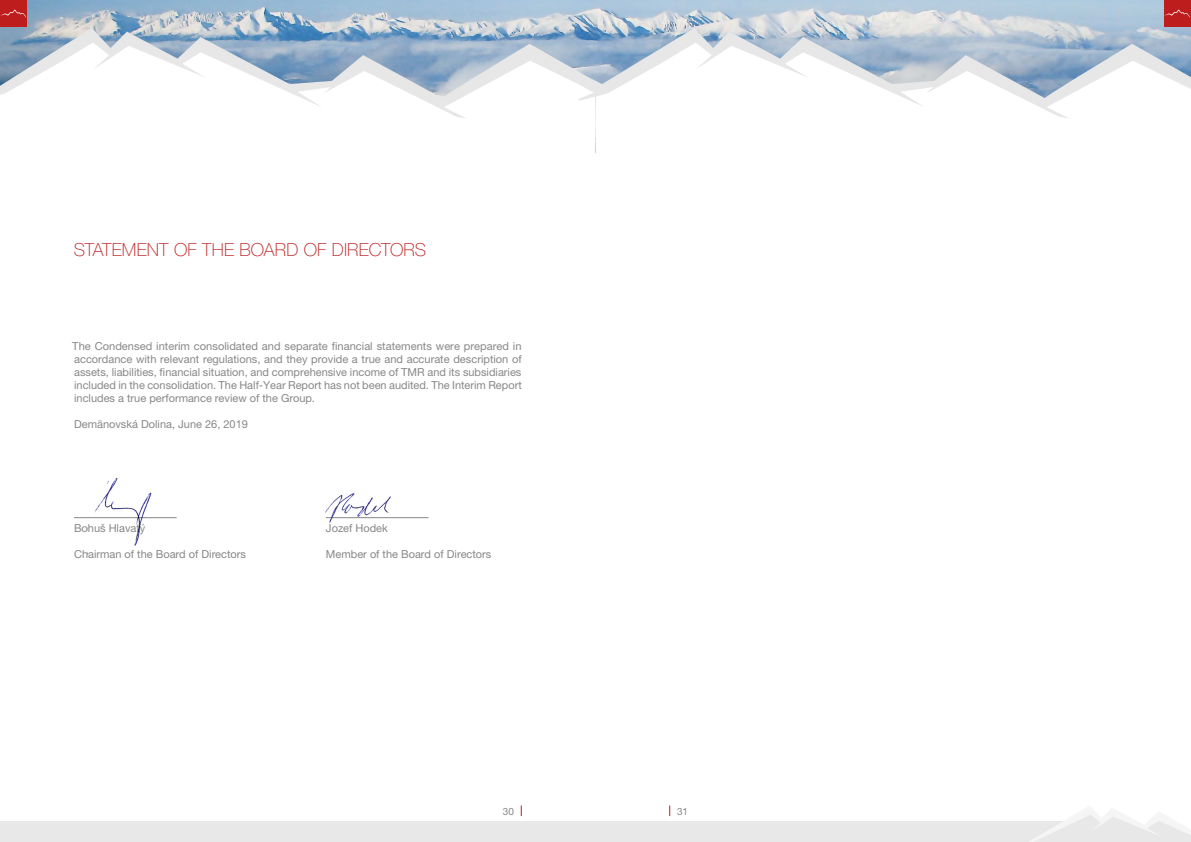
<style>
.page{position:relative;width:1191px;height:842px;background:#fff}
.page>*{position:absolute;margin:0;border:0;box-sizing:border-box;transform-origin:0 0}
.t1{font:100 18px "Helvetica Neue LT Pro";letter-spacing:.01em;color:#bd1d1d}
.t2{font:11px/13px "Helvetica Neue LT Pro";color:#878787;text-align:justify}
.t3{font:10px "Helvetica Neue LT Pro";color:#878787}
</style>
<div class="page">
<img style="left:0;top:0;width:1191px;height:28px">
<svg style="left:0;top:28px;width:1191px;height:91px"></svg>
<div style="left:1163px;top:0;width:28px;height:27px;background:#bd1d1d"></div>
<svg style="left:1164px;top:10px;width:26px;height:8px"></svg>
<div style="left:0;top:0;width:27px;height:27px;background:#bd1d1d"></div>
<svg style="left:1px;top:10px;width:25px;height:8px"></svg>
<div style="left:0;top:821px;width:1069px;height:21px;background:#e8e8e8"></div>
<svg style="left:1030px;top:814px;width:161px;height:28px"></svg>
<hr style="left:74px;top:517px;width:103px;height:1px;background:#878787">
<hr style="left:326px;top:517px;width:102px;height:1px;background:#878787">
<img style="left:88px;top:478px;width:71px;height:68px">
<img style="left:325px;top:493px;width:73px;height:30px">
<h1 class="t1" style="left:74px;top:239px;width:354px">STATEMENT OF THE BOARD OF DIRECTORS</h1>
<p class="t2" style="left:72px;top:339px;width:451px">The Condensed interim consolidated and separate financial statements were prepared in accordance with relevant regulations, and they provide a true and accurate description of assets, liabilities, financial situation, and comprehensive income of TMR and its subsidiaries included in the consolidation. The Half-Year Report has not been audited. The Interim Report includes a true performance review of the Group.</p>
<p class="t2" style="left:74px;top:417px;width:175px">Demänovská Dolina, June 26, 2019</p>
<p class="t2" style="left:74px;top:521px;width:73px">Bohuš Hlavatý</p>
<p class="t2" style="left:326px;top:521px;width:63px">Jozef Hodek</p>
<p class="t2" style="left:74px;top:547px;width:173px">Chairman of the Board of Directors</p>
<p class="t2" style="left:326px;top:547px;width:167px">Member of the Board of Directors</p>
<p class="t3" style="left:503px;top:805px;width:13px">30</p>
<p class="t3" style="left:677px;top:805px;width:13px">31</p>
</div>
